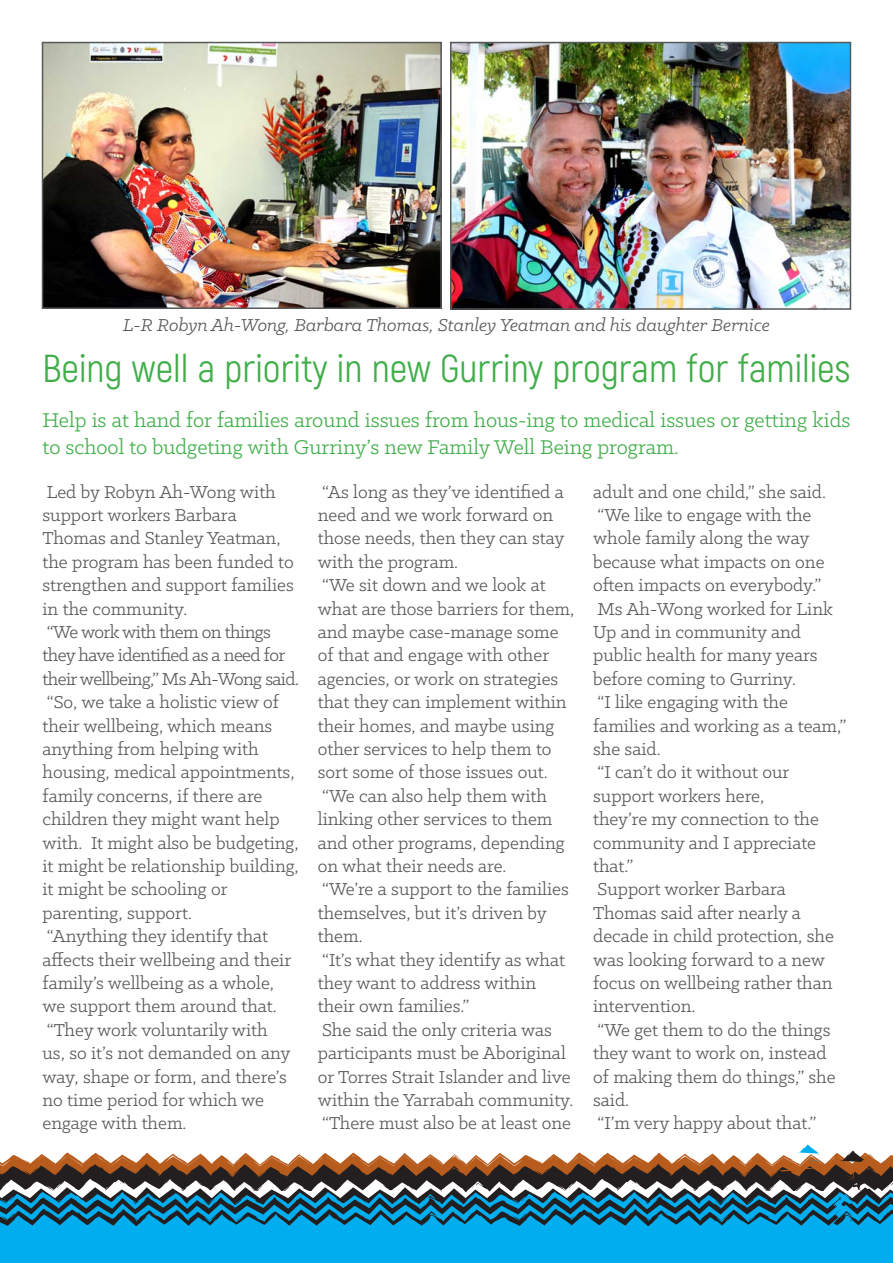
<style>
.page{position:relative;width:893px;height:1263px;background:#fff}
.page>*{position:absolute;margin:0;border:0;box-sizing:border-box;transform-origin:0 0}
.Headers{font:39px "Akrobat";color:#40ae49}
.Text{font:22.5px/27px "Klinic Slab";color:#40ae49}
.Text-2{font:19.5px/23.4px "Klinic Slab";color:#57585a}
.Text-3{font:19.5px/23.4px "Klinic Slab";letter-spacing:-.03em;color:#57585a}
.Text-4{font:italic 19.5px "Klinic Slab";color:#57585a}
</style>
<div class="page">
<svg style="left:0;top:1144px;width:893px;height:119px"></svg>
<img style="left:45px;top:45px;width:394px;height:261px">
<div style="left:42px;top:42px;width:400px;height:267px;border:2px solid #57585a"></div>
<img style="left:453px;top:45px;width:395px;height:262px">
<div style="left:450px;top:42px;width:401px;height:268px;border:2px solid #57585a"></div>
<p class="Text-4" style="left:123px;top:313px;width:648px">L-R Robyn Ah-Wong, Barbara Thomas, Stanley Yeatman and his daughter Bernice</p>
<p class="Headers" style="left:43px;top:345px;width:809px">Being well a priority in new Gurriny program for families</p>
<p class="Text" style="left:43px;top:406px;width:809px">Help is at hand for families around issues from hous-ing to medical issues or getting kids to school to budgeting with Gurriny’s new Family Well Being program.</p>
<p class="Text-2" style="left:43px;top:479px;width:253px">Led by Robyn Ah-Wong with support workers Barbara<br>Thomas and Stanley Yeatman, the program has been funded to strengthen and support families in the community.</p>
<p class="Text-3" style="left:43px;top:620px;width:258px">“We work with them on things they have identified as a need for their wellbeing,” Ms Ah-Wong said.</p>
<p class="Text-2" style="left:43px;top:690px;width:258px">“So, we take a holistic view of their wellbeing, which means anything from helping with housing, medical appointments, family concerns, if there are children they might want help with. It might also be budgeting, it might be relationship building, it might be schooling or parenting, support.</p>
<p class="Text-2" style="left:43px;top:924px;width:250px">“Anything they identify that affects their wellbeing and their family’s wellbeing as a whole, we support them around that.</p>
<p class="Text-2" style="left:43px;top:1017px;width:249px">“They work voluntarily with us, so it’s not demanded on any way, shape or form, and there’s no time period for which we engage with them.</p>
<p class="Text-2" style="left:318px;top:479px;width:248px">“As long as they’ve identified a need and we work forward on those needs, then they can stay with the program.</p>
<p class="Text-2" style="left:318px;top:573px;width:258px">“We sit down and we look at what are those barriers for them, and maybe case-manage some of that and engage with other agencies, or work on strategies that they can implement within their homes, and maybe using other services to help them to sort some of those issues out.</p>
<p class="Text-2" style="left:318px;top:783px;width:248px">“We can also help them with linking other services to them and other programs, depending on what their needs are.</p>
<p class="Text-2" style="left:318px;top:877px;width:252px">“We’re a support to the families themselves, but it’s driven by them.</p>
<p class="Text-2" style="left:318px;top:947px;width:249px">“It’s what they identify as what they want to address within their own families.”</p>
<p class="Text-2" style="left:318px;top:1017px;width:257px">She said the only criteria was participants must be Aboriginal or Torres Strait Islander and live within the Yarrabah community.</p>
<p class="Text-2" style="left:322px;top:1111px;width:250px">“There must also be at least one</p>
<p class="Text-2" style="left:593px;top:479px;width:234px">adult and one child,” she said.</p>
<p class="Text-2" style="left:593px;top:503px;width:233px">“We like to engage with the whole family along the way because what impacts on one often impacts on everybody.”</p>
<p class="Text-2" style="left:593px;top:596px;width:241px">Ms Ah-Wong worked for Link<br>Up and in community and public health for many years before coming to Gurriny.</p>
<p class="Text-2" style="left:593px;top:690px;width:255px">“I like engaging with the families and working as a team,” she said.</p>
<p class="Text-2" style="left:593px;top:760px;width:227px">“I can’t do it without our support workers here, they’re my connection to the community and I appreciate that.”</p>
<p class="Text-2" style="left:593px;top:877px;width:242px">Support worker Barbara<br>Thomas said after nearly a decade in child protection, she was looking forward to a new focus on wellbeing rather than intervention.</p>
<p class="Text-2" style="left:593px;top:1017px;width:244px">“We get them to do the things they want to work on, instead of making them do things,” she said.</p>
<p class="Text-2" style="left:597px;top:1111px;width:220px">“I’m very happy about that.”</p>
</div>
